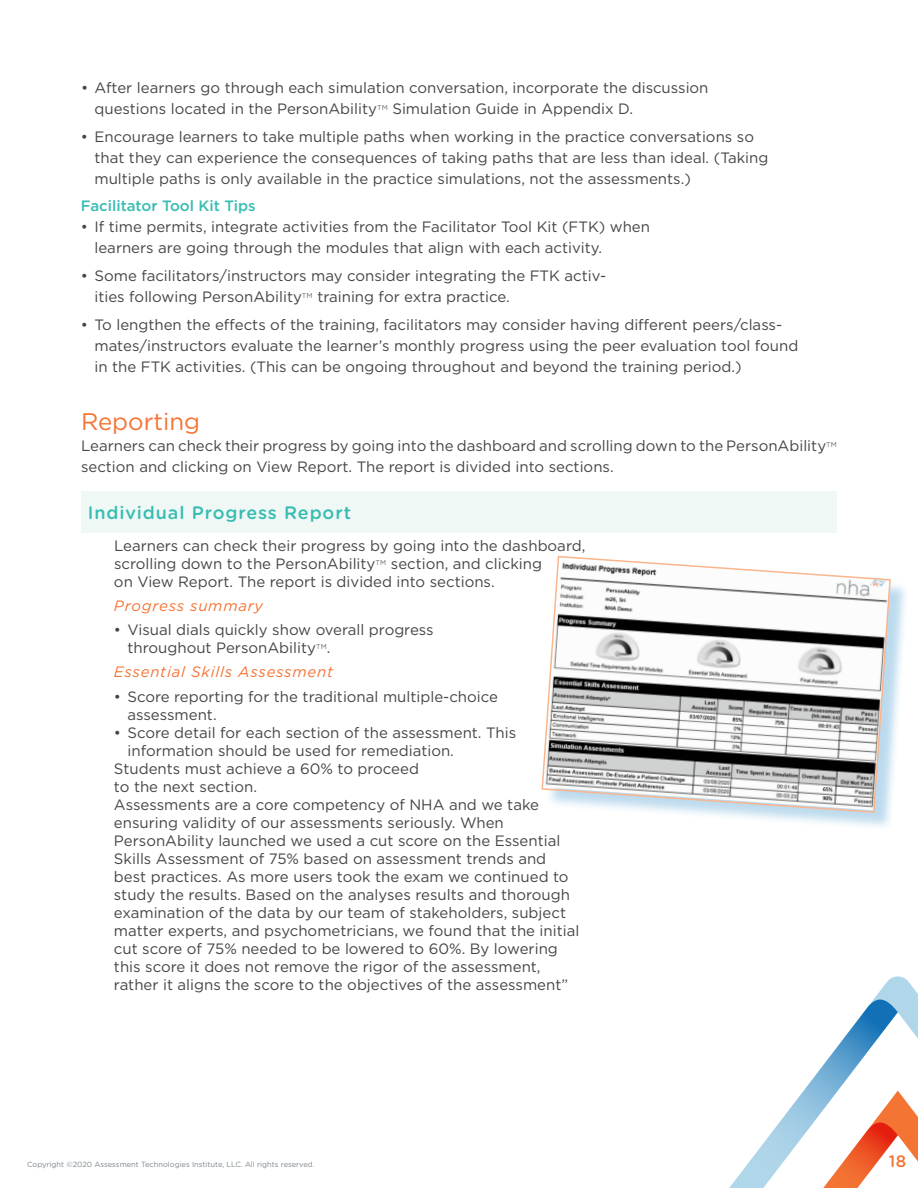
<style>
.page{position:relative;width:918px;height:1188px;background:#fff}
.page>*{position:absolute;margin:0;border:0;box-sizing:border-box;transform-origin:0 0}
.t1{font:24px "Gotham";color:#f47435}
.t2{font:500 18px "Gotham Rounded";letter-spacing:.05em;color:#36bdb2}
.t3{font:500 16.5px "Gotham Rounded";color:#f47434}
.t4{font:15px/21px "Gotham";color:#474544}
.t5{font:italic 15px "Gotham";letter-spacing:.05em;color:#f47435}
.t6{font:500 15px "Gotham";color:#36bdb2}
.t7{font:7.5px "Gotham";color:#7c868c}
</style>
<div class="page">
<svg style="left:729px;top:976px;width:189px;height:212px"></svg>
<div style="left:81px;top:491px;width:756px;height:42px;background:#f0f8f6"></div>
<div style="left:544px;top:559px;width:365px;height:272px;background:#2086c6;opacity:.3"></div>
<svg style="left:541px;top:555px;width:351px;height:259px"></svg>
<p class="t4" style="left:94px;top:77px;width:616px;text-indent:-14px">• After learners go through each simulation conversation, incorporate the discussion questions located in the PersonAbility<sup>TM</sup> Simulation Guide in Appendix D.</p>
<p class="t4" style="left:94px;top:126px;width:675px;text-indent:-14px">• Encourage learners to take multiple paths when working in the practice conversations so that they can experience the consequences of taking paths that are less than ideal. (Taking multiple paths is only available in the practice simulations, not the assessments.)</p>
<p class="t6" style="left:81px;top:196px;width:176px">Facilitator Tool Kit Tips</p>
<p class="t4" style="left:94px;top:216px;width:557px;text-indent:-14px">• If time permits, integrate activities from the Facilitator Tool Kit (FTK) when learners are going through the modules that align with each activity.</p>
<p class="t4" style="left:94px;top:265px;width:513px;text-indent:-14px">• Some facilitators/instructors may consider integrating the FTK activ&shy;ities following PersonAbility<sup>TM</sup> training for extra practice.</p>
<p class="t4" style="left:94px;top:314px;width:705px;text-indent:-14px">• To lengthen the effects of the training, facilitators may consider having different peers/class&shy;mates/instructors evaluate the learner’s monthly progress using the peer evaluation tool found in the FTK activities. (This can be ongoing throughout and beyond the training period.)</p>
<h1 class="t1" style="left:81px;top:406px;width:121px">Reporting</h1>
<p class="t4" style="left:81px;top:435px;width:758px">Learners can check their progress by going into the dashboard and scrolling down to the PersonAbility<sup>TM </sup>section and clicking on View Report. The report is divided into sections.</p>
<p class="t2" style="left:88px;top:500px;width:265px">Individual Progress Report</p>
<p class="t4" style="left:114px;top:536px;width:473px;line-height:18px">Learners can check their progress by going into the dashboard, scrolling down to the PersonAbility<sup>TM</sup> section, and clicking<br>on View Report. The report is divided into sections.</p>
<p class="t5" style="left:114px;top:596px;width:151px">Progress summary</p>
<p class="t4" style="left:127px;top:621px;width:308px;line-height:18px;text-indent:-13px">• Visual dials quickly show overall progress throughout PersonAbility<sup>TM</sup>.</p>
<p class="t5" style="left:114px;top:662px;width:221px">Essential Skills Assessment</p>
<p class="t4" style="left:127px;top:688px;width:372px;line-height:18px;text-indent:-14px">• Score reporting for the traditional multiple-choice assessment.</p>
<p class="t4" style="left:114px;top:722px;width:404px">• Score detail for each section of the assessment. This</p>
<p class="t4" style="left:127px;top:740px;width:328px">information should be used for remediation.</p>
<p class="t4" style="left:114px;top:758px;width:307px">Students must achieve a 60% to proceed</p>
<p class="t4" style="left:114px;top:776px;width:145px">to the next section.</p>
<p class="t4" style="left:114px;top:794px;width:427px">Assessments are a core competency of NHA and we take</p>
<p class="t4" style="left:114px;top:812px;width:391px">ensuring validity of our assessments seriously. When</p>
<p class="t4" style="left:114px;top:830px;width:448px">PersonAbility launched we used a cut score on the Essential</p>
<p class="t4" style="left:114px;top:848px;width:434px">Skills Assessment of 75% based on assessment trends and</p>
<p class="t4" style="left:114px;top:866px;width:456px">best practices. As more users took the exam we continued to</p>
<p class="t4" style="left:114px;top:884px;width:458px">study the results. Based on the analyses results and thorough</p>
<p class="t4" style="left:114px;top:902px;width:454px">examination of the data by our team of stakeholders, subject</p>
<p class="t4" style="left:114px;top:920px;width:467px">matter experts, and psychometricians, we found that the initial</p>
<p class="t4" style="left:114px;top:938px;width:445px">cut score of 75% needed to be lowered to 60%. By lowering</p>
<p class="t4" style="left:114px;top:956px;width:428px">this score it does not remove the rigor of the assessment,</p>
<p class="t4" style="left:114px;top:974px;width:456px">rather it aligns the score to the objectives of the assessment”</p>
<p class="t7" style="left:27px;top:1160px;width:289px">Copyright ©2020 Assessment Technologies Institute, LLC. All rights reserved.</p>
<p class="t3" style="left:889px;top:1149px;width:19px">18</p>
</div>
